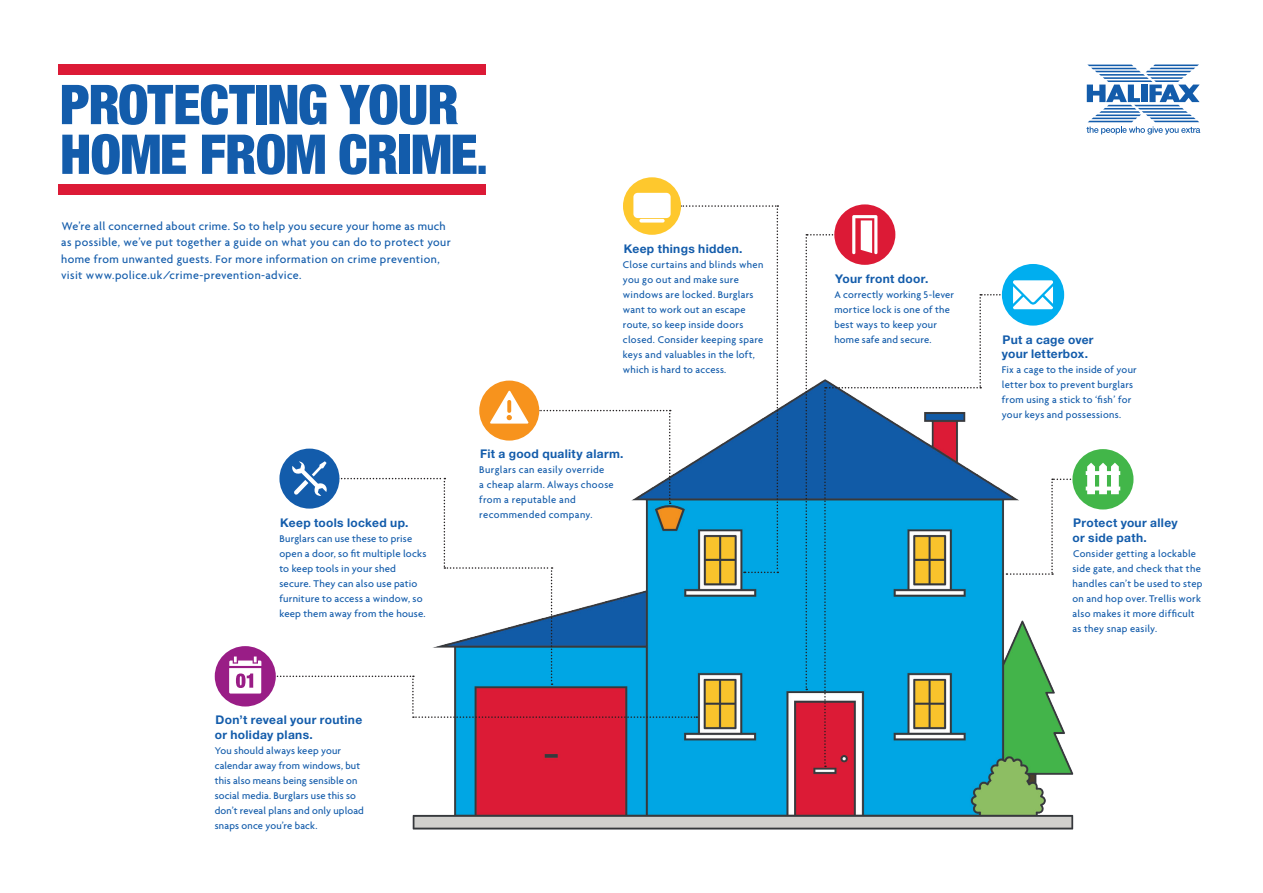
<style>
.page{position:relative;width:1263px;height:893px;background:#fff}
.page>*{position:absolute;margin:0;border:0;box-sizing:border-box;transform-origin:0 0}
.t1{font:900 condensed 54.9px/49.8px "Helvetica Neue LT Std";letter-spacing:-.015em;color:#135cab}
.t2{font:500 12px/16.5px "Agenda";letter-spacing:.025em;color:#135cab}
.t3{font:700 12px/15px "Helvetica Neue LT";letter-spacing:.025em;color:#135cab}
.t4{font:500 10.5px/15px "Agenda";letter-spacing:.02em;color:#135cab}
.s1{font-size:42px}
</style>
<div class="page">
<img style="left:412px;top:392px;width:662px;height:438px">
<div style="left:834px;top:204px;width:61px;height:61px;background:#dc1a36;border-radius:50%"></div>
<svg style="left:271px;top:205px;width:507px;height:513px"></svg>
<div style="left:623px;top:177px;width:58px;height:58px;background:#fec82d;border-radius:50%"></div>
<svg style="left:639px;top:219px;width:26px;height:4px"></svg>
<div style="left:633px;top:193px;width:38px;height:25px;background:#fff;border-radius:4px"></div>
<div style="left:215px;top:646px;width:61px;height:60px;background:#991d86;border-radius:50%"></div>
<svg style="left:229px;top:656px;width:32px;height:37px"></svg>
<div style="left:1072px;top:449px;width:61px;height:60px;background:#42b649;border-radius:50%"></div>
<svg style="left:805px;top:215px;width:315px;height:552px"></svg>
<div style="left:59px;top:65px;width:427px;height:10px;background:#dc1a36"></div>
<div style="left:59px;top:184px;width:427px;height:11px;background:#dc1a36"></div>
<svg style="left:1086px;top:65px;width:114px;height:70px"></svg>
<h1 class="t1" style="left:60px;top:79px;width:429px">PROTECTING YOUR<br>HOME FROM CRIME<span class="s1">.</span></h1>
<p class="t2" style="left:61px;top:217px;width:391px">We’re all concerned about crime. So to help you secure your home as much as possible, we’ve put together a guide on what you can do to protect your home from unwanted guests. For more information on crime prevention, visit www.police.uk/crime-prevention-advice.</p>
<p class="t3" style="left:624px;top:241px;width:120px">Keep things hidden.</p>
<p class="t4" style="left:623px;top:257px;width:142px">Close curtains and blinds when you go out and make sure windows are locked. Burglars want to work out an escape route, so keep inside doors closed. Consider keeping spare keys and valuables in the loft, which is hard to access.</p>
<p class="t3" style="left:280px;top:514px;width:130px">Keep tools locked up.</p>
<p class="t4" style="left:279px;top:530px;width:148px">Burglars can use these to prise open a door, so fit multiple locks to keep tools in your shed secure. They can also use patio furniture to access a window, so keep them away from the house.</p>
<p class="t3" style="left:215px;top:712px;width:149px">Don’t reveal your routine or holiday plans.</p>
<p class="t4" style="left:215px;top:743px;width:151px">You should always keep your calendar away from windows, but this also means being sensible on social media. Burglars use this so don’t reveal plans and only upload snaps once you’re back.</p>
<p class="t3" style="left:480px;top:446px;width:145px">Fit a good quality alarm.</p>
<p class="t4" style="left:479px;top:462px;width:136px">Burglars can easily override<br>a cheap alarm. Always choose from a reputable and recommended company.</p>
<p class="t3" style="left:835px;top:271px;width:95px">Your front door.</p>
<p class="t4" style="left:834px;top:287px;width:121px">A correctly working 5-lever mortice lock is one of the best ways to keep your home safe and secure.</p>
<p class="t3" style="left:1002px;top:332px;width:93px;line-height:14.4px">Put a cage over your letterbox.</p>
<p class="t4" style="left:1002px;top:362px;width:136px">Fix a cage to the inside of your letter box to prevent burglars from using a stick to ‘fish’ for your keys and possessions.</p>
<p class="t3" style="left:1072px;top:515px;width:107px">Protect your alley or side path.</p>
<p class="t4" style="left:1072px;top:546px;width:132px">Consider getting a lockable side gate, and check that the handles can’t be used to step on and hop over. Trellis work also makes it more difficult as they snap easily.</p>
</div>
